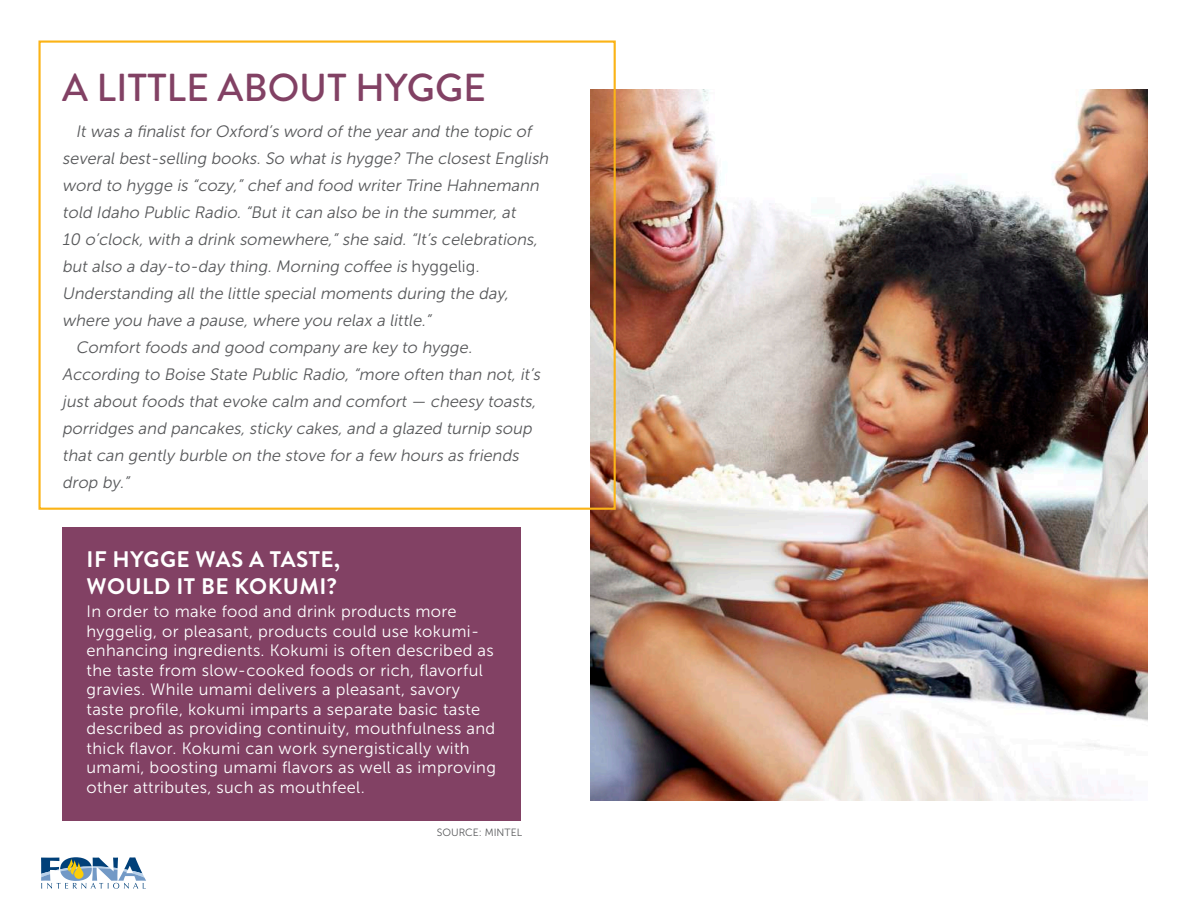
<style>
.page{position:relative;width:1188px;height:918px;background:#fff}
.page>*{position:absolute;margin:0;border:0;box-sizing:border-box;transform-origin:0 0}
.t1{font:500 39px "Brandon Grotesque";color:#824164}
.t2{font:700 22.5px/27px "Brandon Grotesque";letter-spacing:.02em;color:#fff}
.t3{font:italic 16.5px "Museo Sans 300";color:#57585a}
.t4{font:16.5px/19.5px "Museo Sans 300";letter-spacing:.02em;color:#fff}
.t5{font:10.5px "Museo Sans 300";color:#57585a}
.s1{font-style:normal}
</style>
<div class="page">
<svg style="left:41px;top:857px;width:105px;height:32px"></svg>
<div style="left:62px;top:527px;width:459px;height:294px;background:#824164"></div>
<img style="left:591px;top:90px;width:557px;height:710px">
<div style="left:38px;top:40px;width:578px;height:470px;border:2px solid #fbb316"></div>
<h1 class="t1" style="left:62px;top:60px;width:426px">A LITTLE ABOUT HYGGE</h1>
<p class="t3" style="left:76px;top:123px;width:460px">It was a finalist for Oxford’s word of the year and the topic of</p>
<p class="t3" style="left:62px;top:150px;width:491px">several best-selling books. So what is hygge? The closest English</p>
<p class="t3" style="left:62px;top:177px;width:481px">word to hygge is “cozy,” chef and food writer Trine Hahnemann</p>
<p class="t3" style="left:62px;top:204px;width:458px">told Idaho Public Radio. “But it can also be in the summer, at</p>
<p class="t3" style="left:62px;top:231px;width:480px">10 o’clock, with a drink somewhere,” she said. “It’s celebrations,</p>
<p class="t3" style="left:62px;top:258px;width:422px">but also a day -to-day thing. Morning coffee is <span class="s1">h y g g e l i g</span> .</p>
<p class="t3" style="left:62px;top:285px;width:451px">Understanding all the little special moments during the day,</p>
<p class="t3" style="left:62px;top:312px;width:373px">where you have a pause, where you relax a little.”</p>
<p class="t3" style="left:76px;top:339px;width:401px">Comfort foods and good company are key to hygge.</p>
<p class="t3" style="left:62px;top:366px;width:483px">According to Boise State Public Radio, “more often than not, it’s</p>
<p class="t3" style="left:62px;top:393px;width:478px">j ust about foods that evoke calm and comfort — cheesy toasts,</p>
<p class="t3" style="left:62px;top:420px;width:474px">porridges and pancakes, sticky cakes, and a glazed turnip soup</p>
<p class="t3" style="left:62px;top:447px;width:461px">that can gently burble on the stove for a few hours as friends</p>
<p class="t3" style="left:62px;top:474px;width:72px">drop by.”</p>
<h2 class="t2" style="left:87px;top:546px;width:255px">IF HYGGE WAS A TASTE,<br>WOULD IT BE KOKUMI?</h2>
<p class="t4" style="left:87px;top:602px;width:411px">In order to make food and drink products more hyggelig, or pleasant, products could use kokumi&shy;enhancing ingredients. Kokumi is often described as the taste from slow-cooked foods or rich, flavorful gravies. While umami delivers a pleasant, savory taste profile, kokumi imparts a separate basic taste described as providing continuity, mouthfulness and thick flavor. Kokumi can work synergistically with umami, boosting umami flavors as well as improving other attributes, such as mouthfeel.</p>
<p class="t5" style="left:437px;top:827px;width:87px">SOURCE: MINTEL</p>
</div>
